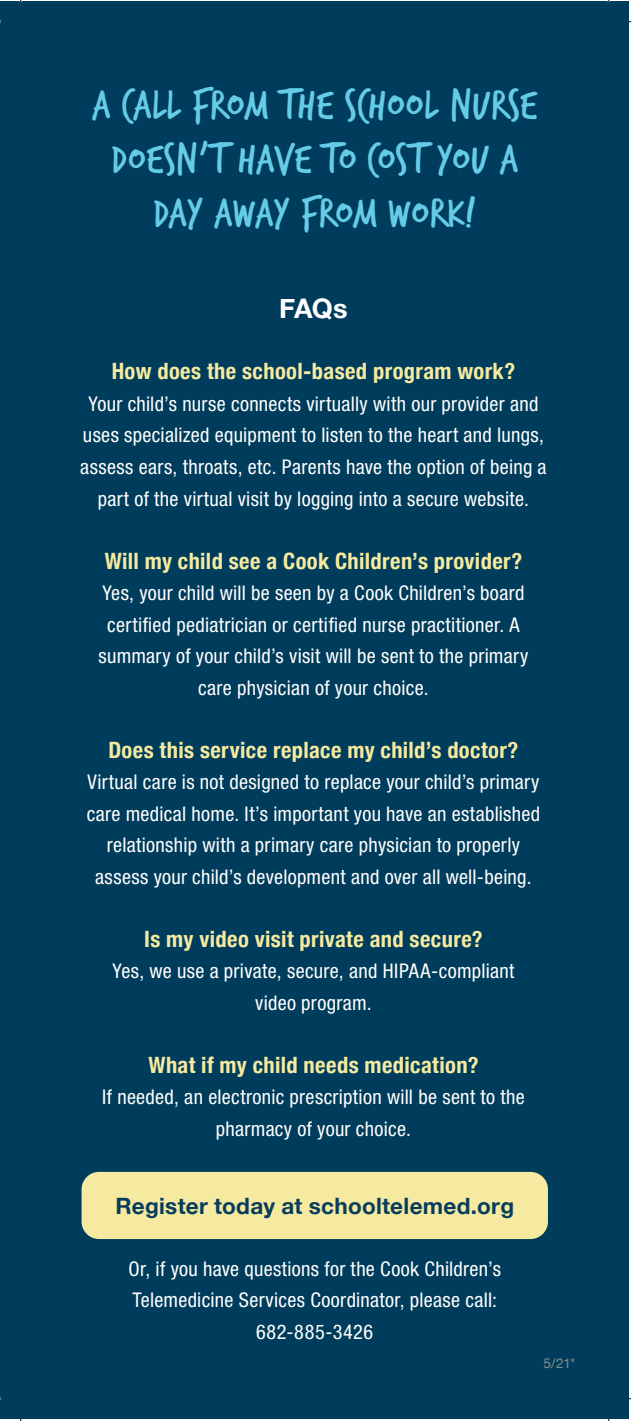
<style>
.page{position:relative;width:631px;height:1421px;background:#fff}
.page>*{position:absolute;margin:0;border:0;box-sizing:border-box;transform-origin:0 0}
.Light_header_lime{font:45px/54px "Trash Hand";letter-spacing:.01em;color:#65cce8;text-align:center}
.Bold_header_lime{font:700 27px "Helvetica Neue";color:#fff}
.t1{font:700 condensed 22.5px "Helvetica Neue";letter-spacing:.015em;color:#f5ea9f}
.Bold_header_lime-2{font:700 22.5px "Helvetica Neue";letter-spacing:.015em;color:#073c5c}
.t2{font:condensed 20.25px/31.5px "Helvetica Neue LT Std";letter-spacing:.015em;color:#fff;text-align:center}
.t3{font:13.5px "Helvetica Neue";color:#8a8e8e}
</style>
<div class="page">
<div style="left:0;top:1px;width:628px;height:1418px;background:#003c5b"></div>
<div style="left:81px;top:1172px;width:466px;height:67px;background:#f5ea9f;border-radius:17px"></div>
<p class="Light_header_lime" style="left:92px;top:79px;width:445px">A CALL FROM THE SCHOOL NURSE<br>DOESN’T HAVE TO COST YOU A<br>DAY AWAY FROM WORK!</p>
<p class="Bold_header_lime" style="left:279px;top:287px;width:70px">FAQs</p>
<p class="t1" style="left:112px;top:353px;width:405px">How does the school-based program work?</p>
<p class="t2" style="left:80px;top:388px;width:467px">Your child’s nurse connects virtually with our provider and uses specialized equipment to listen to the heart and lungs, assess ears, throats, etc. Parents have the option of being a part of the virtual visit by logging into a secure website.</p>
<p class="t1" style="left:105px;top:542px;width:418px">Will my child see a Cook Children’s provider?</p>
<p class="t2" style="left:99px;top:577px;width:431px">Yes, your child will be seen by a Cook Children’s board certified pediatrician or certified nurse practitioner. A summary of your child’s visit will be sent to the primary care physician of your choice.</p>
<p class="t1" style="left:108px;top:731px;width:411px">Does this service replace my child’s doctor?</p>
<p class="t2" style="left:87px;top:766px;width:454px">Virtual care is not designed to replace your child’s primary care medical home. It’s important you have an established relationship with a primary care physician to properly assess your child’s development and over all well-being.</p>
<p class="t1" style="left:144px;top:920px;width:339px">Is my video visit private and secure?</p>
<p class="t2" style="left:112px;top:955px;width:403px">Yes, we use a private, secure, and HIPAA-compliant</p>
<p class="t2" style="left:255px;top:986px;width:118px">video program.</p>
<p class="t1" style="left:148px;top:1046px;width:331px">What if my child needs medication?</p>
<p class="t2" style="left:102px;top:1081px;width:424px">If needed, an electronic prescription will be sent to the pharmacy of your choice.</p>
<p class="Bold_header_lime-2" style="left:115px;top:1188px;width:400px">Register today at schooltelemed.org</p>
<p class="t2" style="left:128px;top:1253px;width:373px;text-align:left">Or, if you have questions for the Cook Children’s<br>Telemedicine Services Coordinator, please call:</p>
<p class="t2" style="left:256px;top:1316px;width:118px">682-885-3426</p>
<p class="t3" style="left:543px;top:1353px;width:33px">5/21*</p>
</div>
